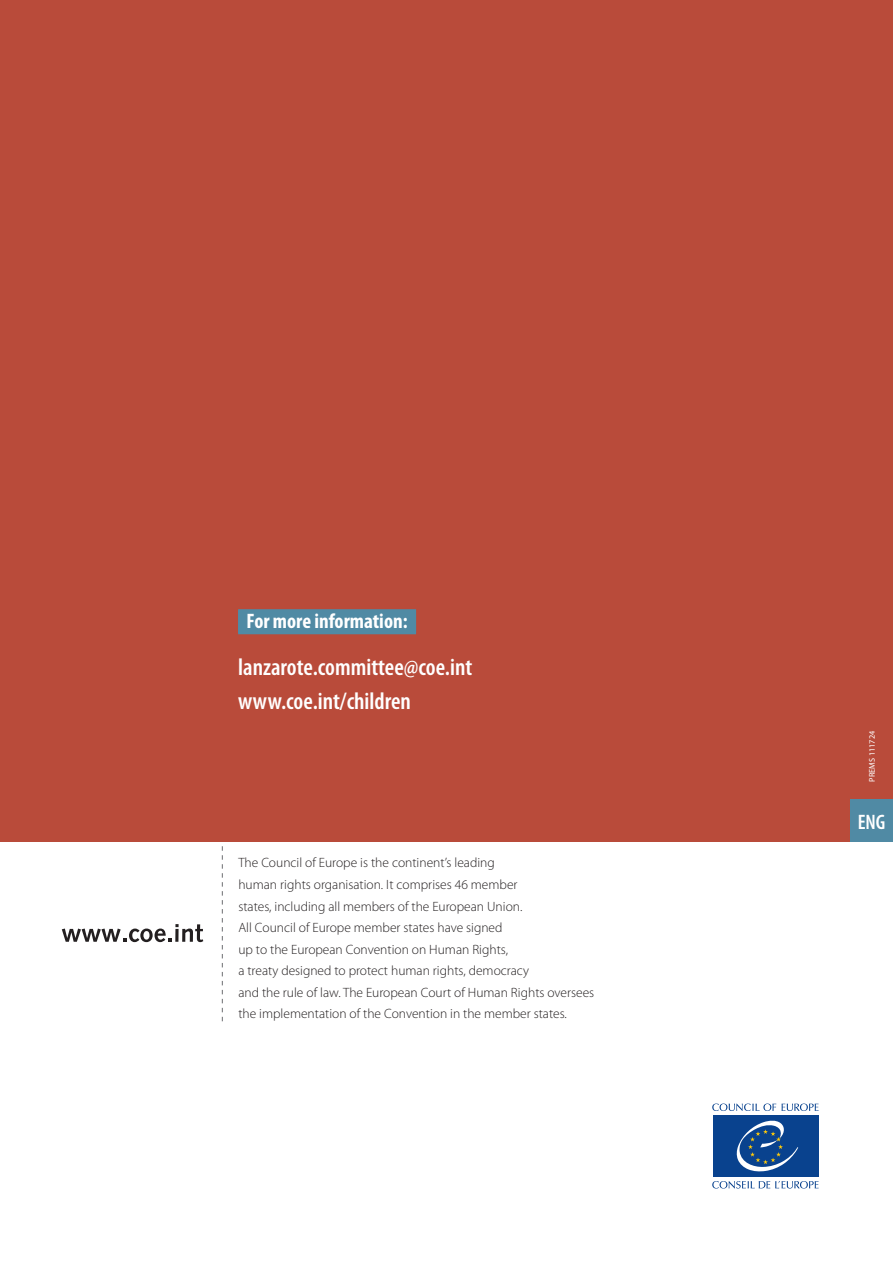
<style>
.page{position:relative;width:893px;height:1263px;background:#fff}
.page>*{position:absolute;margin:0;border:0;box-sizing:border-box;transform-origin:0 0}
.t1{font:600 condensed 24px/34.2px "Myriad Pro";color:#fff}
.t2{font:700 condensed 21px "Myriad Pro";color:#fff}
.t3{font:600 condensed 21px "Myriad Pro";color:#fff}
.t4{font:300 13.5px/21.6px "Myriad Pro";color:#231f20}
.t5{font:8.25px "Myriad Pro";color:#fff}
</style>
<div class="page">
<div style="left:0;top:0;width:893px;height:842px;background:#b94b3a"></div>
<div style="left:850px;top:799px;width:43px;height:43px;background:#508aa4"></div>
<svg style="left:712px;top:1103px;width:107px;height:8px"></svg>
<svg style="left:712px;top:1181px;width:107px;height:7px"></svg>
<div style="left:713px;top:1115px;width:105px;height:62px;background:#09428e"></div>
<svg style="left:736px;top:1120px;width:62px;height:52px"></svg>
<svg style="left:62px;top:924px;width:141px;height:18px"></svg>
<svg style="left:222px;top:846px;width:1px;height:175px"></svg>
<div style="left:238px;top:610px;width:178px;height:24px;background:#508aa4"></div>
<div style="left:238px;top:609px;width:178px;height:24px;background:#508aa4"></div>
<h2 class="t2" style="left:247px;top:608px;width:162px">For more information:</h2>
<h1 class="t1" style="left:238px;top:649px;width:236px">lanzarote.committee@coe.int www.coe.int/children</h1>
<p class="t4" style="left:238px;top:852px;width:357px">The Council of Europe is the continent’s leading<br>human rights organisation. It comprises 46 member<br>states, including all members of the European Union.<br>All Council of Europe member states have signed<br>up to the European Convention on Human Rights,<br>a treaty designed to protect human rights, democracy<br>and the rule of law. The European Court of Human Rights oversees the implementation of the Convention in the member states.</p>
<p class="t5" style="left:867px;top:782px;width:52px;rotate:-90deg">PREMS 111724</p>
<h2 class="t3" style="left:858px;top:809px;width:29px">ENG</h2>
</div>
